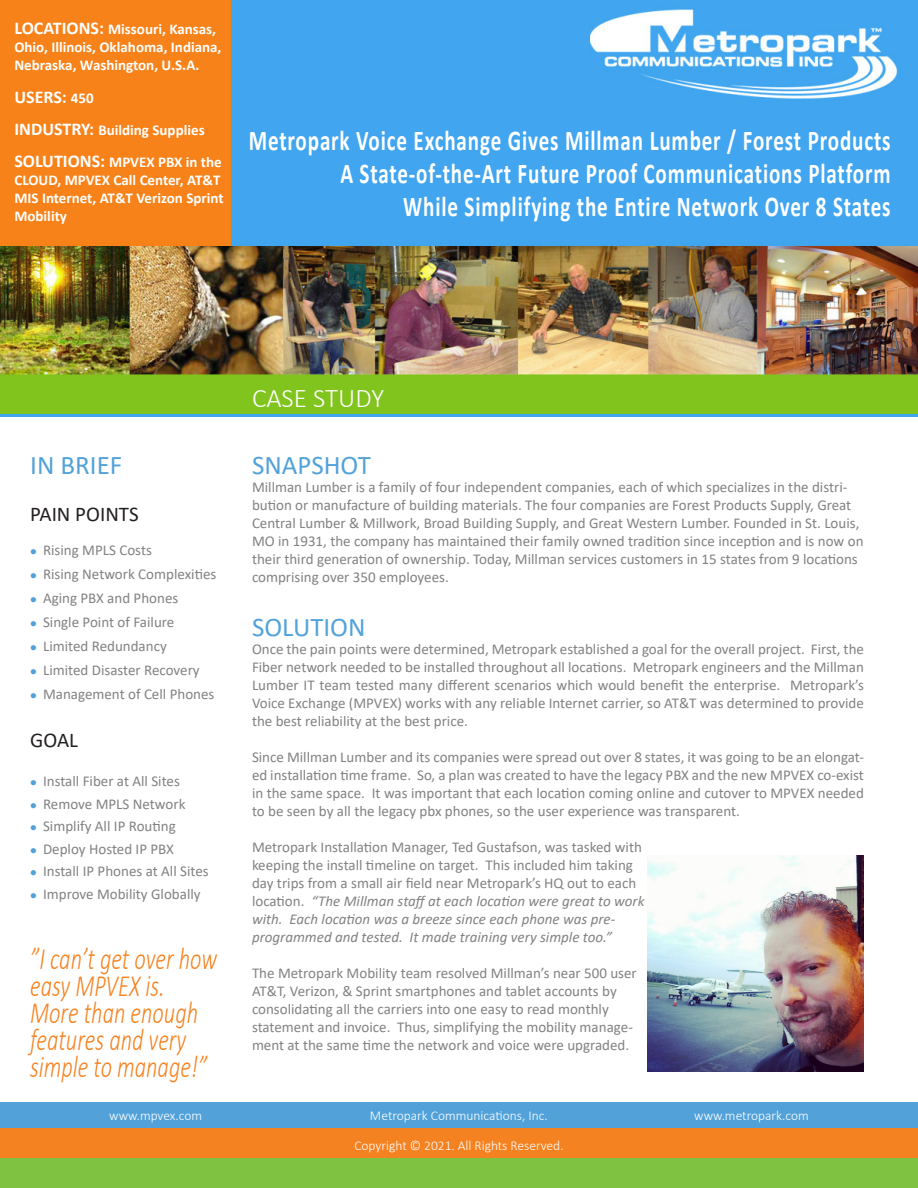
<style>
.page{position:relative;width:918px;height:1188px;background:#fff}
.page>*{position:absolute;margin:0;border:0;box-sizing:border-box;transform-origin:0 0}
.t1{font:italic 300 31.05px/27px "Calibri";color:#f58220;scale:.72 1}
.t2{font:700 28.8px/33px "Calibri";letter-spacing:.04em;color:#fff;text-align:right;scale:.73 1}
.t3{font:27px "Calibri";color:#52a2d9}
.t4{font:300 27px "Calibri";color:#fff}
.t5{font:21px "Calibri";color:#231f20}
.t6{font:700 18px "Calibri";color:#fff}
.t7{font:15px/18px "Calibri";color:#828282;text-align:justify}
.t8{font:700 15px/18px "Calibri";color:#fff}
.t9{font:italic 15px "Calibri";color:#828282}
.t10{font:300 13.5px "Calibri";color:#fff}
.s1{font-size:18px}
.s2{font-size:15px}
.s3{color:#52a2d9}
.s4{font-style:normal}
</style>
<div class="page">
<img style="left:0;top:0;width:918px;height:417px">
<img style="left:648px;top:856px;width:216px;height:216px">
<div style="left:0;top:1128px;width:918px;height:31px;background:#f58220"></div>
<div style="left:0;top:1103px;width:918px;height:25px;background:#52a2d9"></div>
<div style="left:0;top:1159px;width:918px;height:29px;background:#7fc241"></div>
<p class="t8" style="left:14px;top:20px;width:209px"><span class="s1">LOCATIONS:</span> Missouri, Kansas,<br>Ohio, Illinois, Oklahoma, Indiana,<br>Nebraska, Washington, U.S.A.</p>
<p class="t6" style="left:14px;top:84px;width:81px">USERS: <span class="s2">450</span></p>
<p class="t8" style="left:14px;top:121px;width:192px"><span class="s1">INDUSTRY:</span> Building Supplies</p>
<p class="t8" style="left:14px;top:153px;width:211px"><span class="s1">SOLUTIONS:</span> MPVEX PBX in the<br>CLOUD, MPVEX Call Center, AT&amp;T<br>MIS Internet, AT&amp;T Verizon Sprint<br>Mobility</p>
<p class="t2" style="left:249px;top:124px;width:881px">Metropark Voice Exchange Gives Millman Lumber / Forest Products<br>A State-of-the-Art Future Proof Communications Platform</p>
<p class="t2" style="left:403px;top:190px;width:669px">While Simplifying the Entire Network Over 8 States</p>
<p class="t3" style="left:30px;top:446px;width:94px">IN BRIEF</p>
<p class="t5" style="left:30px;top:499px;width:110px">PAIN POINTS</p>
<p class="t7" style="left:30px;top:541px;width:123px"><span class="s3">●</span> Rising MPLS Costs</p>
<p class="t7" style="left:30px;top:565px;width:188px"><span class="s3">●</span> Rising Network Complexities</p>
<p class="t7" style="left:30px;top:589px;width:150px"><span class="s3">●</span> Aging PBX and Phones</p>
<p class="t7" style="left:30px;top:613px;width:146px"><span class="s3">●</span> Single Point of Failure</p>
<p class="t7" style="left:30px;top:637px;width:138px"><span class="s3">●</span> Limited Redundancy</p>
<p class="t7" style="left:30px;top:661px;width:171px"><span class="s3">●</span> Limited Disaster Recovery</p>
<p class="t7" style="left:30px;top:685px;width:186px"><span class="s3">●</span> Management of Cell Phones</p>
<p class="t5" style="left:30px;top:725px;width:49px">GOAL</p>
<p class="t7" style="left:30px;top:772px;width:151px"><span class="s3">●</span> Install Fiber at All Sites</p>
<p class="t7" style="left:30px;top:794px;width:157px"><span class="s3">●</span> Remove MPLS Network</p>
<p class="t7" style="left:30px;top:817px;width:147px"><span class="s3">●</span> Simplify All IP Routing</p>
<p class="t7" style="left:30px;top:839px;width:145px"><span class="s3">●</span> Deploy Hosted IP PBX</p>
<p class="t7" style="left:30px;top:862px;width:180px"><span class="s3">●</span> Install IP Phones at All Sites</p>
<p class="t7" style="left:30px;top:884px;width:172px"><span class="s3">●</span> Improve Mobility Globally</p>
<p class="t1" style="left:30px;top:945px;width:261px">”I can’t get over how easy MPVEX is.</p>
<p class="t1" style="left:30px;top:999px;width:235px">More than enough features and very</p>
<p class="t1" style="left:30px;top:1053px;width:248px">simple to manage!”</p>
<p class="t4" style="left:252px;top:381px;width:134px">CASE STUDY</p>
<p class="t3" style="left:252px;top:446px;width:120px">SNAPSHOT</p>
<p class="t7" style="left:252px;top:478px;width:613px;text-align:left">Millman Lumber is a family of four independent companies, each of which specializes in the distri&shy;bution or manufacture of building materials. The four companies are Forest Products Supply, Great Central Lumber &amp; Millwork, Broad Building Supply, and Great Western Lumber. Founded in St. Louis, MO in 1931, the company has maintained their family owned tradition since inception and is now on their third generation of ownership. Today, Millman services customers in 15 states from 9 locations comprising over 350 employees.</p>
<p class="t3" style="left:252px;top:608px;width:115px">SOLUTION</p>
<p class="t7" style="left:252px;top:640px;width:614px">Once the pain points were determined, Metropark established a goal for the overall project. First, the Fiber network needed to be installed throughout all locations. Metropark engineers and the Millman Lumber IT team tested many different scenarios which would benefit the enterprise. Metropark’s Voice Exchange (MPVEX) works with any reliable Internet carrier, so AT&amp;T was determined to provide the best reliability at the best price.</p>
<p class="t7" style="left:252px;top:748px;width:613px">Since Millman Lumber and its companies were spread out over 8 states, it was going to be an elongat&shy;ed installation time frame. So, a plan was created to have the legacy PBX and the new MPVEX co-exist in the same space. It was important that each location coming online and cutover to MPVEX needed to be seen by all the legacy pbx phones, so the user experience was transparent.</p>
<p class="t7" style="left:252px;top:838px;width:391px">Metropark Installation Manager, Ted Gustafson, was tasked with</p>
<p class="t7" style="left:252px;top:856px;width:382px">keeping the install timeline on target. This included him taking</p>
<p class="t7" style="left:252px;top:874px;width:386px">day trips from a small air field near Metropark’s HQ out to each</p>
<p class="t9" style="left:252px;top:891px;width:394px"><span class="s4">location.</span> “The Millman staff at each location were great to work</p>
<p class="t9" style="left:252px;top:909px;width:365px">with. Each location was a breeze since each phone was pre-</p>
<p class="t9" style="left:252px;top:927px;width:362px">programmed and tested. It made training very simple too.”</p>
<p class="t7" style="left:252px;top:964px;width:386px">The Metropark Mobility team resolved Millman’s near 500 user</p>
<p class="t7" style="left:252px;top:982px;width:366px">AT&amp;T, Verizon, &amp; Sprint smartphones and tablet accounts by</p>
<p class="t7" style="left:252px;top:1000px;width:358px">consolidating all the carriers into one easy to read monthly</p>
<p class="t7" style="left:252px;top:1018px;width:382px">statement and invoice. Thus, simplifying the mobility manage-</p>
<p class="t7" style="left:252px;top:1036px;width:379px">ment at the same time the network and voice were upgraded.</p>
<p class="t10" style="left:109px;top:1107px;width:94px">www.mpvex.com</p>
<p class="t10" style="left:370px;top:1107px;width:179px">Metropark Communications, Inc.</p>
<p class="t10" style="left:694px;top:1107px;width:116px">www.metropark.com</p>
<p class="t10" style="left:354px;top:1137px;width:211px">Copyright © 2021. All Rights Reserved.</p>
</div>
